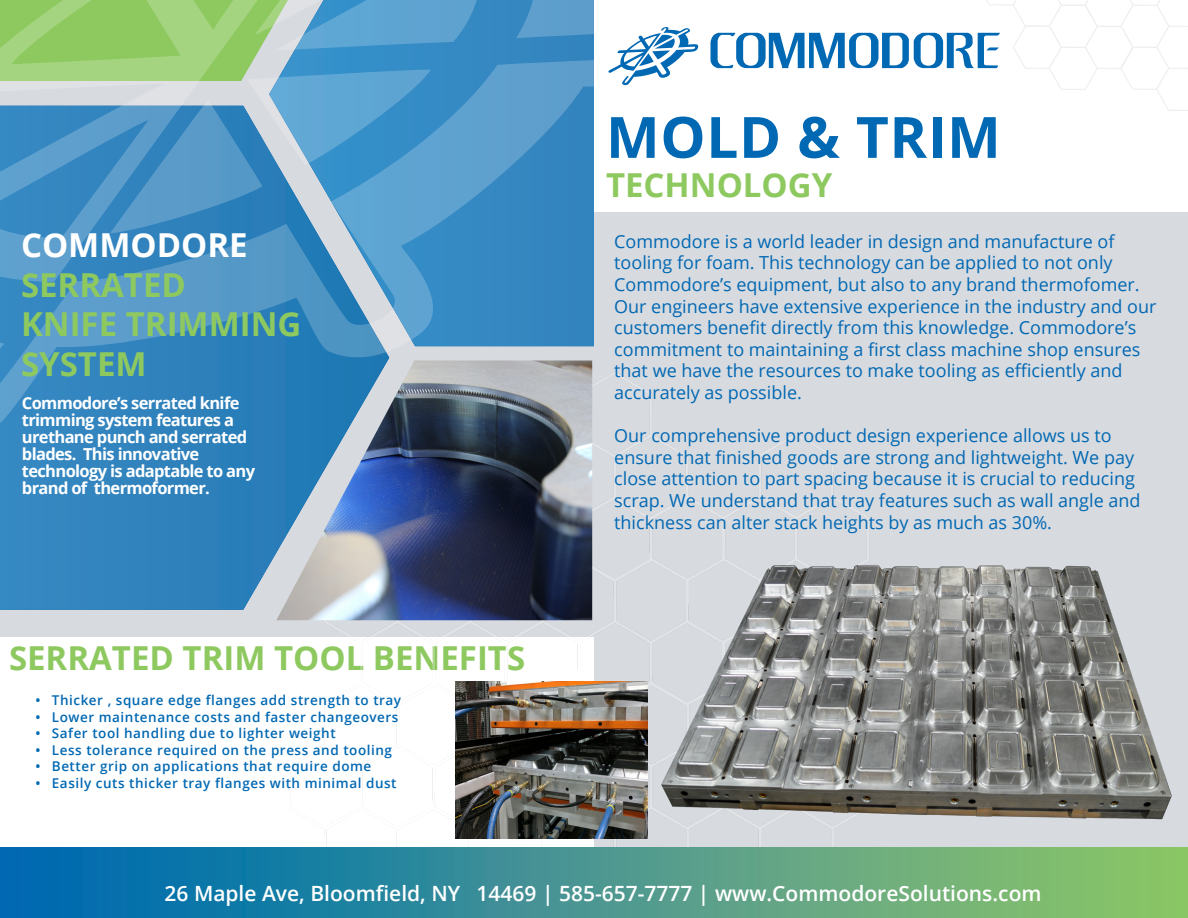
<style>
.page{position:relative;width:1188px;height:918px;background:#fff}
.page>*{position:absolute;margin:0;border:0;box-sizing:border-box;transform-origin:0 0}
.t1{font:700 57px "Open Sans";letter-spacing:.01em;color:#0168b3}
.t2{font:700 33px/39.6px "Open Sans";color:#8ec960}
.t3{font:600 21px "Open Sans";color:#fff}
.t4{font:18px/21.6px "Open Sans";color:#0168b3}
.t5{font:700 16.5px/17.1px "Open Sans";letter-spacing:-.04em;color:#fff}
.t6{font:600 13.5px "Open Sans";letter-spacing:.04em;color:#0168b3}
.s1{color:#fff}
</style>
<div class="page">
<img style="left:0;top:436px;width:262px;height:174px">
<img style="left:260px;top:436px;width:10px;height:145px">
<svg style="left:0;top:0;width:594px;height:436px;background:#4690c4"></svg>
<svg style="left:339px;top:0;width:149px;height:233px;background:#4d9acc"></svg>
<svg style="left:0;top:0;width:339px;height:312px;background:#6aa7b7"></svg>
<div style="left:594px;top:155px;width:594px;height:731px;background:#d7dadf"></div>
<div style="left:594px;top:0;width:594px;height:211px;background:#fff"></div>
<img style="left:288px;top:373px;width:546px;height:475px">
<img style="left:270px;top:360px;width:322px;height:260px">
<img style="left:455px;top:682px;width:177px;height:156px">
<img style="left:632px;top:500px;width:556px;height:348px">
<div style="left:0;top:848px;width:1188px;height:70px;background:linear-gradient(to right,#0066b6,#95c769)"></div>
<svg style="left:711px;top:33px;width:289px;height:35px"></svg>
<svg style="left:608px;top:27px;width:91px;height:59px"></svg>
<p class="t2" style="left:21px;top:224px;width:282px"><span class="s1">COMMODORE<br></span>SERRATED<br>KNIFE TRIMMING<br>SYSTEM</p>
<p class="t5" style="left:22px;top:394px;width:235px">Commodore’s serrated knife trimming system features a urethane punch and serrated blades. This innovative technology is adaptable to any brand of thermoformer.</p>
<p class="t2" style="left:9px;top:637px;width:518px">SERRATED TRIM TOOL BENEFITS</p>
<p class="t6" style="left:35px;top:691px;width:367px">• Thicker , square edge flanges add strength to tray</p>
<p class="t6" style="left:35px;top:708px;width:365px">• Lower maintenance costs and faster changeovers</p>
<p class="t6" style="left:35px;top:724px;width:302px">• Safer tool handling due to lighter weight</p>
<p class="t6" style="left:35px;top:741px;width:358px">• Less tolerance required on the press and tooling</p>
<p class="t6" style="left:35px;top:757px;width:337px">• Better grip on applications that require dome</p>
<p class="t6" style="left:35px;top:774px;width:363px">• Easily cuts thicker tray flanges with minimal dust</p>
<p class="t1" style="left:606px;top:97px;width:396px">MOLD &amp; TRIM</p>
<p class="t2" style="left:606px;top:165px;width:228px">TECHNOLOGY</p>
<p class="t4" style="left:614px;top:230px;width:544px">Commodore is a world leader in design and manufacture of tooling for foam. This technology can be applied to not only Commodore’s equipment, but also to any brand thermofomer.<br>Our engineers have extensive experience in the industry and our customers benefit directly from this knowledge. Commodore’s commitment to maintaining a first class machine shop ensures that we have the resources to make tooling as efficiently and accurately as possible.</p>
<p class="t4" style="left:614px;top:424px;width:528px">Our comprehensive product design experience allows us to ensure that finished goods are strong and lightweight. We pay close attention to part spacing because it is crucial to reducing scrap. We understand that tray features such as wall angle and thickness can alter stack heights by as much as 30%.</p>
<p class="t3" style="left:165px;top:879px;width:879px">26 Maple Ave, Bloomfield, NY 14469 | 585-657-7777 | www.CommodoreSolutions.com</p>
</div>
